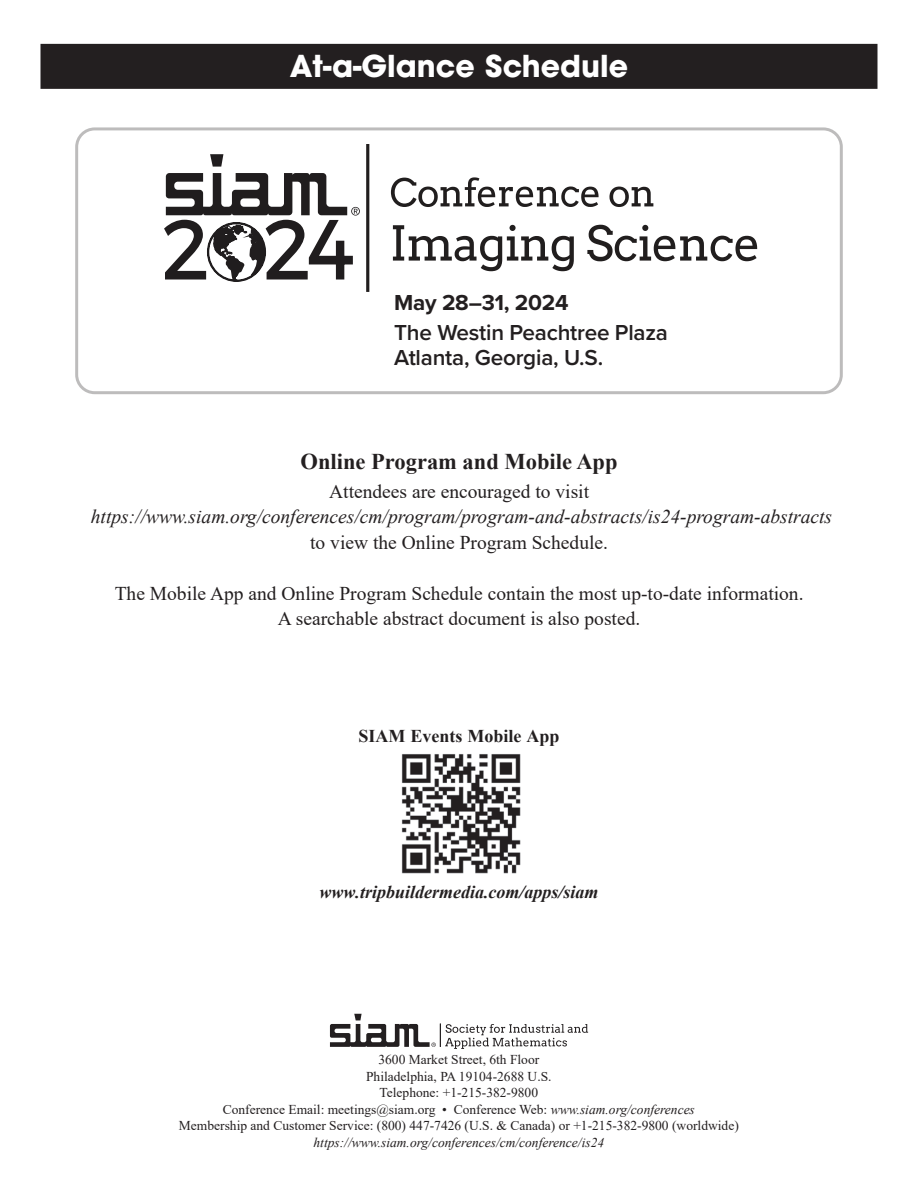
<style>
.page{position:relative;width:918px;height:1188px;background:#fff}
.page>*{position:absolute;margin:0;border:0;box-sizing:border-box;transform-origin:0 0}
.t1{font:700 30px "ITC Avant Garde Pro";color:#fff}
.t2{font:600 22.5px/25.5px "Proxima Nova";letter-spacing:-.01em;color:#231f20}
.t3{font:700 22.5px "Times New Roman";color:#231f20}
.t4{font:700 22.5px "Proxima Nova";letter-spacing:-.01em;color:#231f20}
.t5{font:19.5px/25.5px "Times New Roman";color:#231f20;text-align:center}
.t6{font:italic 19.5px "Times New Roman";color:#231f20}
.t7{font:italic 700 18px "Times New Roman";color:#231f20}
.t8{font:700 18px "Times New Roman";color:#231f20}
.t9{font:13.5px/16.5px "Times New Roman";color:#231f20;text-align:center}
.t10{font:italic 13.5px "Times New Roman";color:#231f20}
.s1{font-style:italic}
</style>
<div class="page">
<div style="left:40px;top:44px;width:838px;height:45px;background:#231f20"></div>
<div style="left:75px;top:127px;width:768px;height:267px;border:3px solid #231f20;border-radius:18px"></div>
<hr style="left:366px;top:144px;width:3px;height:148px;background:#211e1e">
<svg style="left:164px;top:154px;width:196px;height:128px"></svg>
<svg style="left:391px;top:177px;width:208px;height:30px"></svg>
<svg style="left:609px;top:187px;width:44px;height:20px"></svg>
<svg style="left:393px;top:225px;width:181px;height:46px"></svg>
<svg style="left:587px;top:225px;width:170px;height:36px"></svg>
<svg style="left:330px;top:1014px;width:258px;height:35px"></svg>
<img style="left:401px;top:754px;width:120px;height:120px">
<h1 class="t1" style="left:290px;top:46px;width:340px">At-a-Glance Schedule</h1>
<h2 class="t4" style="left:394px;top:286px;width:176px">May 28–31, 2024</h2>
<h2 class="t2" style="left:394px;top:319px;width:275px">The Westin Peachtree Plaza<br>Atlanta, Georgia, U.S.</h2>
<h2 class="t3" style="left:301px;top:445px;width:319px">Online Program and Mobile App</h2>
<h3 class="t5" style="left:329px;top:478px;width:261px">Attendees are encouraged to visit</h3>
<h3 class="t6" style="left:91px;top:503px;width:743px">https://www.siam.org/conferences/cm/program/program-and-abstracts/is24-program-abstracts</h3>
<h3 class="t5" style="left:310px;top:529px;width:299px">to view the Online Program Schedule.</h3>
<h3 class="t5" style="left:115px;top:580px;width:690px">The Mobile App and Online Program Schedule contain the most up-to-date information.<br>A searchable abstract document is also posted.</h3>
<h3 class="t8" style="left:359px;top:723px;width:202px">SIAM Events Mobile App</h3>
<h3 class="t7" style="left:319px;top:880px;width:281px">www.tripbuildermedia.com/apps/siam</h3>
<p class="t9" style="left:179px;top:1051px;width:561px">3600 Market Street, 6th Floor<br>Philadelphia, PA 19104-2688 U.S.<br>Telephone: +1-215-382-9800<br>Conference Email: meetings@siam.org • Conference Web: <span class="s1">www.siam.org/conferences<br></span>Membership and Customer Service: (800) 447-7426 (U.S. &amp; Canada) or +1-215-382-9800 (worldwide)</p>
<p class="t10" style="left:314px;top:1133px;width:292px">https://www.siam.org/conferences/cm/conference/is24</p>
</div>
